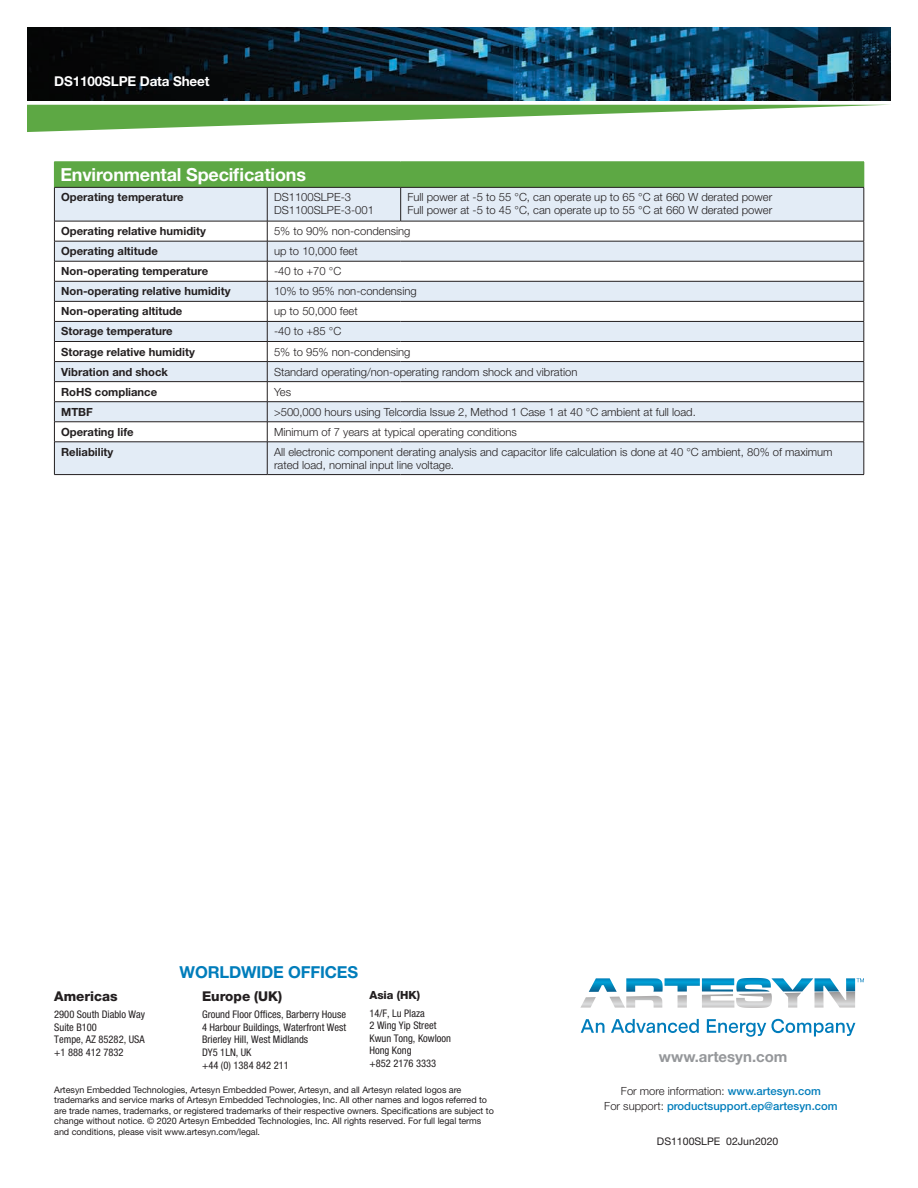
<style>
.page{position:relative;width:918px;height:1188px;background:#fff}
.page>*{position:absolute;margin:0;border:0;box-sizing:border-box;transform-origin:0 0}
.t1{font:700 18px "Helvetica Neue LT Std";letter-spacing:-.01em;color:#fff}
.t2{font:700 16.5px "Helvetica Neue LT Std";letter-spacing:-.01em;color:#007dbb}
.t3{font:700 15px "Helvetica Neue LT Std";color:#95979a}
.t4{font:700 13.5px "Helvetica Neue LT Std";letter-spacing:-.01em;color:#fff}
.t5{font:800 13.5px "Helvetica Neue LT Std";color:#231f20}
.t6{font:300 11.25px/12.8px "Helvetica Neue LT Std";color:#231f20}
.t7{font:700 11.25px "Helvetica Neue LT Std";color:#231f20}
.t8{font:500 11.25px/15px "Helvetica Neue LT Std";color:#007dbb;text-align:center}
.t9{font:800 11.25px "Helvetica Neue LT Std";color:#231f20}
.t10{font:condensed 10.5px/12.6px "Helvetica Neue LT Std";color:#231f20}
.t11{font:10.5px "Helvetica Neue LT Std";color:#231f20}
.t12{font:9px/10.5px "Helvetica Neue LT Std";letter-spacing:-.005em;color:#231f20}
.s1{font-weight:300;color:#231f20}
</style>
<div class="page">
<img style="left:27px;top:27px;width:864px;height:73px">
<svg style="left:27px;top:105px;width:854px;height:27px"></svg>
<svg style="left:580px;top:978px;width:284px;height:30px"></svg>
<svg style="left:581px;top:1019px;width:23px;height:14px"></svg>
<svg style="left:611px;top:1019px;width:88px;height:14px"></svg>
<svg style="left:707px;top:1019px;width:148px;height:18px"></svg>
<div style="left:54px;top:162px;width:810px;height:25px;background:#5da844"></div>
<div style="left:55px;top:188px;width:809px;height:286px;background:#e3ecf6"></div>
<svg style="left:55px;top:222px;width:809px;height:220px"></svg>
<svg style="left:864px;top:162px;width:1px;height:25px"></svg>
<hr style="left:54px;top:187px;width:213px;height:1px;background:#231f20">
<hr style="left:54px;top:188px;width:1px;height:33px;background:#231f20">
<hr style="left:267px;top:187px;width:134px;height:1px;background:#231f20">
<hr style="left:267px;top:188px;width:1px;height:33px;background:#231f20">
<hr style="left:401px;top:187px;width:463px;height:1px;background:#231f20">
<hr style="left:400px;top:188px;width:1px;height:33px;background:#231f20">
<hr style="left:864px;top:188px;width:1px;height:33px;background:#231f20">
<hr style="left:54px;top:221px;width:213px;height:1px;background:#231f20">
<hr style="left:267px;top:221px;width:134px;height:1px;background:#231f20">
<hr style="left:401px;top:221px;width:463px;height:1px;background:#231f20">
<hr style="left:54px;top:261px;width:213px;height:1px;background:#231f20">
<hr style="left:267px;top:261px;width:134px;height:1px;background:#231f20">
<hr style="left:401px;top:261px;width:463px;height:1px;background:#231f20">
<hr style="left:54px;top:301px;width:213px;height:1px;background:#231f20">
<hr style="left:267px;top:301px;width:134px;height:1px;background:#231f20">
<hr style="left:401px;top:301px;width:463px;height:1px;background:#231f20">
<hr style="left:54px;top:361px;width:213px;height:1px;background:#231f20">
<hr style="left:267px;top:361px;width:134px;height:1px;background:#231f20">
<hr style="left:401px;top:361px;width:463px;height:1px;background:#231f20">
<hr style="left:54px;top:381px;width:213px;height:1px;background:#231f20">
<hr style="left:267px;top:381px;width:134px;height:1px;background:#231f20">
<hr style="left:401px;top:381px;width:463px;height:1px;background:#231f20">
<hr style="left:54px;top:422px;width:213px;height:1px;background:#231f20">
<svg style="left:54px;top:221px;width:1px;height:221px"></svg>
<hr style="left:267px;top:422px;width:134px;height:1px;background:#231f20">
<svg style="left:267px;top:221px;width:1px;height:221px"></svg>
<hr style="left:401px;top:422px;width:463px;height:1px;background:#231f20">
<svg style="left:864px;top:221px;width:1px;height:221px"></svg>
<hr style="left:54px;top:442px;width:213px;height:1px;background:#231f20">
<hr style="left:54px;top:442px;width:1px;height:32px;background:#231f20">
<hr style="left:267px;top:442px;width:134px;height:1px;background:#231f20">
<hr style="left:267px;top:442px;width:1px;height:32px;background:#231f20">
<hr style="left:401px;top:442px;width:463px;height:1px;background:#231f20">
<hr style="left:864px;top:442px;width:1px;height:32px;background:#231f20">
<hr style="left:54px;top:474px;width:213px;height:1px;background:#231f20">
<hr style="left:267px;top:474px;width:134px;height:1px;background:#231f20">
<hr style="left:401px;top:474px;width:463px;height:1px;background:#231f20">
<hr style="left:54px;top:241px;width:213px;height:1px;background:#231f20">
<hr style="left:267px;top:241px;width:134px;height:1px;background:#231f20">
<hr style="left:401px;top:241px;width:463px;height:1px;background:#231f20">
<hr style="left:54px;top:281px;width:213px;height:1px;background:#231f20">
<hr style="left:267px;top:281px;width:134px;height:1px;background:#231f20">
<hr style="left:401px;top:281px;width:463px;height:1px;background:#231f20">
<hr style="left:54px;top:321px;width:213px;height:1px;background:#231f20">
<hr style="left:267px;top:321px;width:134px;height:1px;background:#231f20">
<hr style="left:401px;top:321px;width:463px;height:1px;background:#231f20">
<hr style="left:54px;top:341px;width:213px;height:1px;background:#231f20">
<hr style="left:267px;top:341px;width:134px;height:1px;background:#231f20">
<hr style="left:401px;top:341px;width:463px;height:1px;background:#231f20">
<hr style="left:54px;top:401px;width:213px;height:1px;background:#231f20">
<hr style="left:267px;top:401px;width:134px;height:1px;background:#231f20">
<hr style="left:401px;top:401px;width:463px;height:1px;background:#231f20">
<p class="t4" style="left:54px;top:72px;width:157px">DS1100SLPE Data Sheet</p>
<h1 class="t1" style="left:60px;top:164px;width:247px">Environmental Specifications</h1>
<p class="t7" style="left:61px;top:190px;width:124px">Operating temperature</p>
<p class="t6" style="left:274px;top:191px;width:102px">DS1100SLPE-3<br>DS1100SLPE-3-001</p>
<p class="t6" style="left:407px;top:191px;width:366px">Full power at -5 to 55 °C, can operate up to 65 °C at 660 W derated power<br>Full power at -5 to 45 °C, can operate up to 55 °C at 660 W derated power</p>
<p class="t7" style="left:61px;top:224px;width:146px">Operating relative humidity</p>
<p class="t6" style="left:274px;top:225px;width:138px">5% to 90% non-condensing</p>
<p class="t7" style="left:61px;top:244px;width:98px">Operating altitude</p>
<p class="t6" style="left:274px;top:245px;width:85px">up to 10,000 feet</p>
<p class="t7" style="left:61px;top:264px;width:149px">Non-operating temperature</p>
<p class="t6" style="left:274px;top:265px;width:69px">-40 to +70 °C</p>
<p class="t7" style="left:61px;top:284px;width:171px">Non-operating relative humidity</p>
<p class="t6" style="left:274px;top:285px;width:144px">10% to 95% non-condensing</p>
<p class="t7" style="left:61px;top:304px;width:123px">Non-operating altitude</p>
<p class="t6" style="left:274px;top:305px;width:85px">up to 50,000 feet</p>
<p class="t7" style="left:61px;top:325px;width:113px">Storage temperature</p>
<p class="t6" style="left:274px;top:325px;width:69px">-40 to +85 °C</p>
<p class="t7" style="left:61px;top:345px;width:135px">Storage relative humidity</p>
<p class="t6" style="left:274px;top:345px;width:138px">5% to 95% non-condensing</p>
<p class="t7" style="left:61px;top:365px;width:108px">Vibration and shock</p>
<p class="t6" style="left:274px;top:365px;width:305px">Standard operating/non-operating random shock and vibration</p>
<p class="t7" style="left:61px;top:385px;width:98px">RoHS compliance</p>
<p class="t6" style="left:274px;top:385px;width:19px">Yes</p>
<p class="t7" style="left:61px;top:405px;width:33px">MTBF</p>
<p class="t6" style="left:274px;top:405px;width:423px">&gt;500,000 hours using Telcordia Issue 2, Method 1 Case 1 at 40 °C ambient at full load.</p>
<p class="t7" style="left:61px;top:425px;width:74px">Operating life</p>
<p class="t6" style="left:274px;top:425px;width:244px">Minimum of 7 years at typical operating conditions</p>
<p class="t7" style="left:61px;top:445px;width:54px">Reliability</p>
<p class="t6" style="left:274px;top:445px;width:560px">All electronic component derating analysis and capacitor life calculation is done at 40 °C ambient, 80% of maximum rated load, nominal input line voltage.</p>
<h2 class="t2" style="left:180px;top:962px;width:180px">WORLDWIDE OFFICES</h2>
<p class="t5" style="left:202px;top:988px;width:82px">Europe (UK)</p>
<p class="t10" style="left:202px;top:1008px;width:146px">Ground Floor Offices, Barberry House<br>4 Harbour Buildings, Waterfront West<br>Brierley Hill, West Midlands<br>DY5 1LN, UK<br>+44 (0) 1384 842 211</p>
<p class="t9" style="left:369px;top:989px;width:52px">Asia (HK)</p>
<p class="t10" style="left:369px;top:1007px;width:83px">14/F, Lu Plaza<br>2 Wing Yip Street<br>Kwun Tong, Kowloon<br>Hong Kong<br>+852 2176 3333</p>
<p class="t12" style="left:54px;top:1084px;width:441px">Artesyn Embedded Technologies, Artesyn Embedded Power, Artesyn, and all Artesyn related logos are trademarks and service marks of Artesyn Embedded Technologies, Inc. All other names and logos referred to are trade names, trademarks, or registered trademarks of their respective owners. Specifications are subject to change without notice. © 2020 Artesyn Embedded Technologies, Inc. All rights reserved. For full legal terms and conditions, please visit www.artesyn.com/legal.</p>
<p class="t5" style="left:54px;top:988px;width:65px">Americas</p>
<p class="t10" style="left:54px;top:1008px;width:92px">2900 South Diablo Way<br>Suite B100<br>Tempe, AZ 85282, USA +1 888 412 7832</p>
<h3 class="t3" style="left:659px;top:1047px;width:130px">www.artesyn.com</h3>
<p class="t8" style="left:604px;top:1083px;width:235px"><span class="s1">For more information:</span> www.artesyn.com<br><span class="s1">For support:</span> productsupport.ep@artesyn.com</p>
<p class="t11" style="left:657px;top:1135px;width:123px">DS1100SLPE 02Jun2020</p>
</div>
